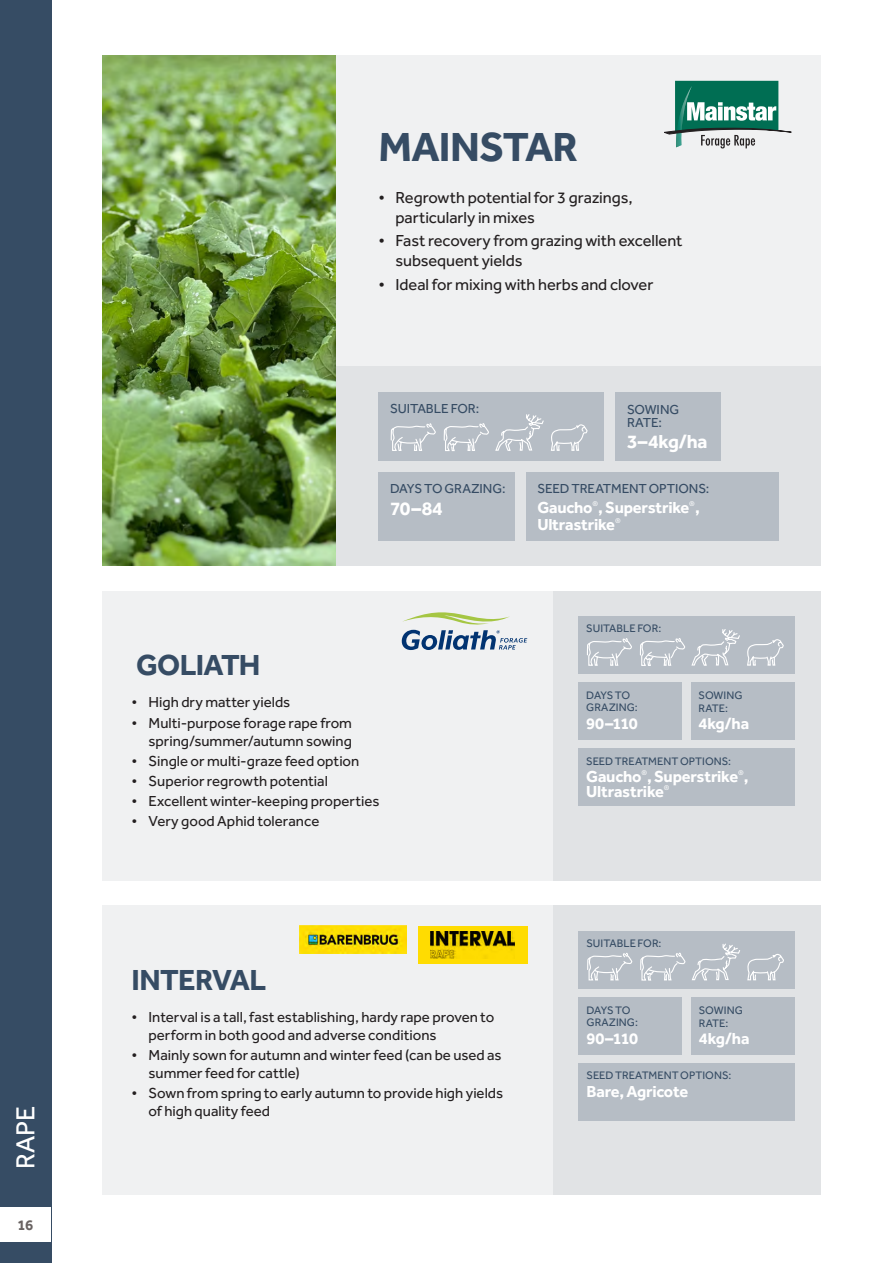
<style>
.page{position:relative;width:893px;height:1263px;background:#fff}
.page>*{position:absolute;margin:0;border:0;box-sizing:border-box;transform-origin:0 0}
.t1{font:700 42px "Effra";letter-spacing:-.02em;color:#364c64}
.t2{font:700 30px "Effra";letter-spacing:-.025em;color:#364c64}
.t3{font:27px "Effra";color:#fff}
.t4{font:700 19.5px "Effra";letter-spacing:-.015em;color:#fff}
.t5{font:16.5px/19.5px "Effra";letter-spacing:-.005em;color:#231f20}
.t6{font:700 16.5px "Effra";letter-spacing:-.015em;color:#fff}
.t7{font:15px/18px "Effra";color:#231f20}
.t8{font:700 15px "Effra";color:#696362}
.t9{font:13.5px/13.5px "Effra";letter-spacing:-.01em;color:#364c64}
.t10{font:11.25px/12px "Effra";color:#364c64}
.t11{font:7.05px "Effra";color:#fff}
</style>
<div class="page">
<div style="left:102px;top:55px;width:719px;height:511px;background:#f0f1f2"></div>
<svg style="left:664px;top:81px;width:127px;height:67px"></svg>
<img style="left:102px;top:55px;width:234px;height:511px">
<div style="left:336px;top:366px;width:485px;height:200px;background:#e1e3e5"></div>
<div style="left:378px;top:392px;width:226px;height:68px;background:#b6bdc5"></div>
<div style="left:378px;top:472px;width:136px;height:68px;background:#b6bdc5"></div>
<div style="left:526px;top:472px;width:253px;height:68px;background:#b6bdc5"></div>
<div style="left:615px;top:392px;width:106px;height:68px;background:#b6bdc5"></div>
<div style="left:102px;top:906px;width:719px;height:289px;background:#f0f1f2"></div>
<div style="left:0;top:0;width:51px;height:1263px;background:#364c64"></div>
<div style="left:102px;top:591px;width:719px;height:289px;background:#f0f1f2"></div>
<div style="left:553px;top:591px;width:268px;height:289px;background:#e1e3e5"></div>
<div style="left:553px;top:906px;width:268px;height:289px;background:#e1e3e5"></div>
<div style="left:578px;top:617px;width:217px;height:57px;background:#b6bdc5"></div>
<div style="left:691px;top:683px;width:104px;height:57px;background:#b6bdc5"></div>
<div style="left:578px;top:748px;width:217px;height:58px;background:#b6bdc5"></div>
<div style="left:578px;top:931px;width:217px;height:58px;background:#b6bdc5"></div>
<div style="left:691px;top:997px;width:104px;height:58px;background:#b6bdc5"></div>
<div style="left:578px;top:1063px;width:217px;height:57px;background:#b6bdc5"></div>
<div style="left:578px;top:683px;width:104px;height:57px;background:#b6bdc5"></div>
<div style="left:578px;top:997px;width:104px;height:58px;background:#b6bdc5"></div>
<div style="left:418px;top:926px;width:109px;height:38px;background:#ffdc01"></div>
<svg style="left:402px;top:612px;width:125px;height:38px"></svg>
<img style="left:430px;top:931px;width:85px;height:27px">
<img style="left:299px;top:926px;width:107px;height:27px">
<svg style="left:390px;top:414px;width:198px;height:37px"></svg>
<svg style="left:587px;top:629px;width:197px;height:37px"></svg>
<svg style="left:587px;top:943px;width:197px;height:38px"></svg>
<div style="left:0;top:1208px;width:51px;height:34px;background:#fff"></div>
<p class="t3" style="left:10px;top:1169px;width:65px;rotate:-90deg">RAPE</p>
<p class="t8" style="left:18px;top:1215px;width:17px">16</p>
<p class="t1" style="left:378px;top:122px;width:201px">MAINSTAR</p>
<p class="t5" style="left:395px;top:188px;width:239px;text-indent:-17px">• Regrowth potential for 3 grazings, particularly in mixes</p>
<p class="t5" style="left:395px;top:231px;width:289px;text-indent:-17px">• Fast recovery from grazing with excellent subsequent yields</p>
<p class="t5" style="left:378px;top:274px;width:276px">• Ideal for mixing with herbs and clover</p>
<p class="t9" style="left:390px;top:402px;width:91px">SUITABLE FOR:</p>
<p class="t9" style="left:390px;top:482px;width:117px">DAYS TO GRAZING:</p>
<p class="t4" style="left:390px;top:497px;width:54px">70–84</p>
<p class="t9" style="left:627px;top:402px;width:54px">SOWING<br>RATE:</p>
<p class="t4" style="left:627px;top:429px;width:82px">3–4kg/ha</p>
<p class="t9" style="left:537px;top:481px;width:174px">SEED TREATMENT OPTIONS:</p>
<p class="t6" style="left:537px;top:497px;width:164px">Gaucho , Superstrike ,</p>
<p class="t11" style="left:592px;top:500px;width:7px">®</p>
<p class="t11" style="left:689px;top:500px;width:7px">®</p>
<p class="t6" style="left:537px;top:514px;width:79px">Ultrastrike</p>
<p class="t11" style="left:615px;top:516px;width:7px">®</p>
<p class="t2" style="left:136px;top:647px;width:126px">GOLIATH</p>
<p class="t7" style="left:132px;top:693px;width:160px">• High dry matter yields</p>
<p class="t7" style="left:132px;top:713px;width:222px;text-align:right">• Multi-purpose forage rape from spring/summer/autumn sowing</p>
<p class="t7" style="left:132px;top:751px;width:229px">• Single or multi-graze feed option</p>
<p class="t7" style="left:132px;top:771px;width:198px">• Superior regrowth potential</p>
<p class="t7" style="left:132px;top:792px;width:249px">• Excellent winter-keeping properties</p>
<p class="t7" style="left:132px;top:812px;width:189px">• Very good Aphid tolerance</p>
<p class="t10" style="left:586px;top:622px;width:77px">SUITABLE FOR:</p>
<p class="t10" style="left:586px;top:689px;width:53px">DAYS TO<br>GRAZING:</p>
<p class="t6" style="left:586px;top:714px;width:53px">90–110</p>
<p class="t10" style="left:699px;top:688px;width:45px;line-height:13.5px">SOWING<br>RATE:</p>
<p class="t6" style="left:699px;top:714px;width:52px">4kg/ha</p>
<p class="t10" style="left:586px;top:755px;width:146px">SEED TREATMENT OPTIONS:</p>
<p class="t6" style="left:586px;top:766px;width:164px">Gaucho , Superstrike ,</p>
<p class="t11" style="left:641px;top:768px;width:7px">®</p>
<p class="t11" style="left:738px;top:768px;width:7px">®</p>
<p class="t6" style="left:586px;top:781px;width:79px">Ultrastrike</p>
<p class="t11" style="left:664px;top:783px;width:7px">®</p>
<p class="t2" style="left:132px;top:962px;width:136px">INTERVAL</p>
<p class="t7" style="left:149px;top:1008px;width:347px;text-indent:-17px">• Interval is a tall, fast establishing, hardy rape proven to perform in both good and adverse conditions</p>
<p class="t7" style="left:149px;top:1046px;width:355px;text-indent:-17px">• Mainly sown for autumn and winter feed (can be used as summer feed for cattle)</p>
<p class="t7" style="left:149px;top:1084px;width:356px;text-indent:-17px">• Sown from spring to early autumn to provide high yields of high quality feed</p>
<p class="t10" style="left:586px;top:937px;width:77px">SUITABLE FOR:</p>
<p class="t10" style="left:586px;top:1004px;width:53px">DAYS TO<br>GRAZING:</p>
<p class="t6" style="left:586px;top:1028px;width:53px">90–110</p>
<p class="t10" style="left:699px;top:1003px;width:45px;line-height:13.5px">SOWING<br>RATE:</p>
<p class="t6" style="left:699px;top:1028px;width:52px">4kg/ha</p>
<p class="t10" style="left:586px;top:1069px;width:146px">SEED TREATMENT OPTIONS:</p>
<p class="t6" style="left:586px;top:1081px;width:103px">Bare, Agricote</p>
</div>
